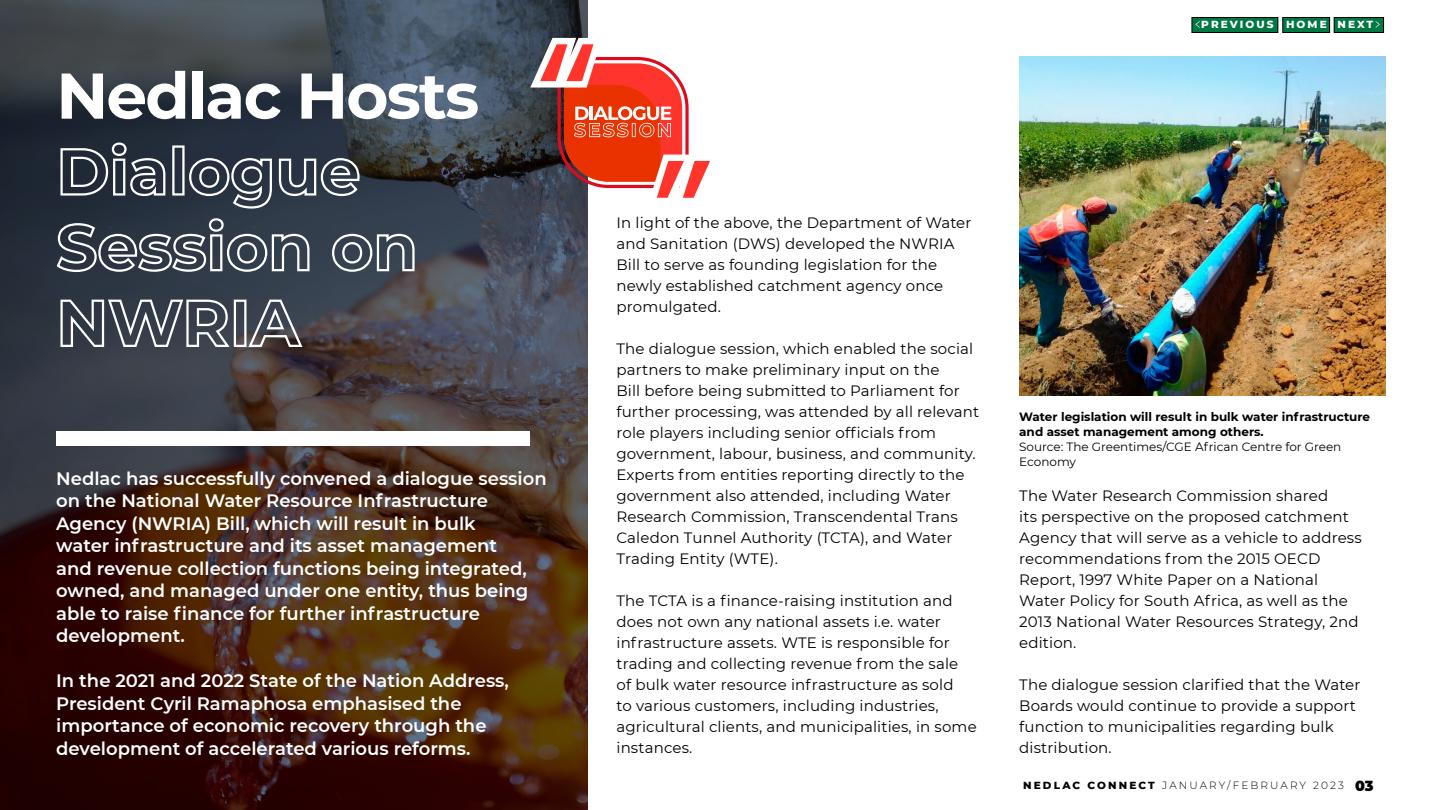
<style>
.page{position:relative;width:1440px;height:810px;background:#fff}
.page>*{position:absolute;margin:0;border:0;box-sizing:border-box;transform-origin:0 0}
.t1{font:700 64.5px/75.8px "Montserrat";color:#fff}
.t2{font:600 18px/22.5px "Montserrat";color:#fff}
.t3{font:15px/21px "Montserrat";letter-spacing:.01em;color:#000}
.t4{font:900 14.25px "Montserrat";color:#000}
.t5{font:700 12px/15px "Montserrat";color:#000}
.t6{font:12px/15px "Montserrat";color:#000}
.t7{font:300 10.5px "Montserrat";letter-spacing:.2em;color:#000}
.t8{font:800 10.5px "Montserrat";letter-spacing:.2em;color:#fff}
.s1{font-weight:800}
</style>
<div class="page">
<svg style="left:0;top:0;width:587px;height:810px;background:#3d3130"></svg>
<div style="left:56px;top:431px;width:474px;height:15px;background:#fff"></div>
<div style="left:1192px;top:18px;width:86px;height:15px;background:#007844"></div>
<div style="left:1192px;top:17px;width:86px;height:16px;border:1px solid #000"></div>
<div style="left:1283px;top:18px;width:47px;height:15px;background:#007844"></div>
<div style="left:1283px;top:17px;width:47px;height:16px;border:1px solid #000"></div>
<div style="left:1334px;top:18px;width:50px;height:15px;background:#007844"></div>
<div style="left:1334px;top:17px;width:50px;height:16px;border:1px solid #000"></div>
<svg style="left:1375px;top:21px;width:5px;height:7px"></svg>
<svg style="left:1195px;top:21px;width:5px;height:7px"></svg>
<img style="left:1019px;top:56px;width:366px;height:340px">
<svg style="left:530px;top:38px;width:180px;height:166px"></svg>
<h1 class="t1" style="left:56px;top:55px;width:425px">Nedlac Hosts<br>Dialogue<br>Session on<br>NWRIA</h1>
<p class="t2" style="left:56px;top:466px;width:492px">Nedlac has successfully convened a dialogue session on the National Water Resource Infrastructure Agency (NWRIA) Bill, which will result in bulk<br>water infrastructure and its asset management<br>and revenue collection functions being integrated, owned, and managed under one entity, thus being able to raise finance for further infrastructure development.</p>
<p class="t2" style="left:56px;top:669px;width:454px">In the 2021 and 2022 State of the Nation Address, President Cyril Ramaphosa emphasised the importance of economic recovery through the development of accelerated various reforms.</p>
<p class="t8" style="left:1201px;top:17px;width:174px">PREVIOUS HOME NEXT</p>
<p class="t3" style="left:616px;top:212px;width:357px">In light of the above, the Department of Water and Sanitation (DWS) developed the NWRIA Bill to serve as founding legislation for the newly established catchment agency once promulgated.</p>
<p class="t3" style="left:616px;top:338px;width:364px">The dialogue session, which enabled the social partners to make preliminary input on the<br>Bill before being submitted to Parliament for further processing, was attended by all relevant role players including senior officials from government, labour, business, and community.<br>Experts from entities reporting directly to the government also attended, including Water Research Commission, Transcendental Trans Caledon Tunnel Authority (TCTA), and Water Trading Entity (WTE).</p>
<p class="t3" style="left:616px;top:590px;width:362px">The TCTA is a finance-raising institution and does not own any national assets i.e. water infrastructure assets. WTE is responsible for trading and collecting revenue from the sale<br>of bulk water resource infrastructure as sold<br>to various customers, including industries, agricultural clients, and municipalities, in some instances.</p>
<p class="t5" style="left:1019px;top:409px;width:352px">Water legislation will result in bulk water infrastructure and asset management among others.</p>
<p class="t6" style="left:1019px;top:439px;width:324px">Source: The Greentimes/CGE African Centre for Green<br>Economy</p>
<p class="t3" style="left:1019px;top:485px;width:344px">The Water Research Commission shared<br>its perspective on the proposed catchment Agency that will serve as a vehicle to address recommendations from the 2015 OECD Report, 1997 White Paper on a National Water Policy for South Africa, as well as the 2013 National Water Resources Strategy, 2nd edition.</p>
<p class="t3" style="left:1019px;top:674px;width:343px">The dialogue session clarified that the Water Boards would continue to provide a support function to municipalities regarding bulk distribution.</p>
<p class="t4" style="left:1355px;top:775px;width:20px">03</p>
<p class="t7" style="left:1023px;top:778px;width:322px"><span class="s1">NEDLAC CONNECT</span> JANUARY/FEBRUARY 2023</p>
</div>
